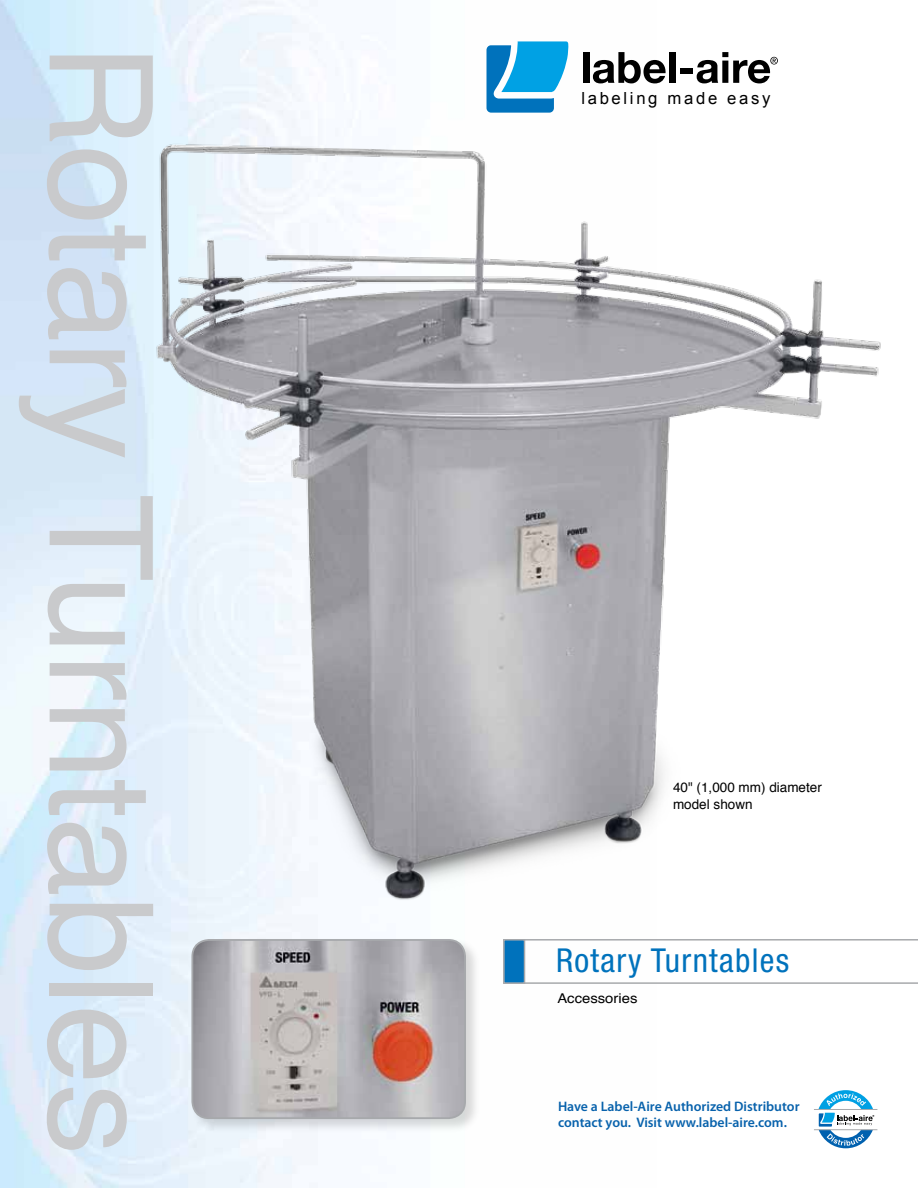
<style>
.page{position:relative;width:918px;height:1188px;background:#fff}
.page>*{position:absolute;margin:0;border:0;box-sizing:border-box;transform-origin:0 0}
.t1{font:143.85px "Helvetica";letter-spacing:-.01em;color:#c9cacc}
.t2{font:condensed 33px "Helvetica Neue";letter-spacing:.04em;color:#0072bc}
.t3{font:16.65px "Arial";letter-spacing:.16em;color:#000}
.t4{font:600 13.8px/16.5px "Myriad Pro";color:#0862ac}
.t5{font:13.5px/16.5px "Helvetica";color:#000}
.t6{font:13.5px "Helvetica";color:#000;scale:1.1 1}
</style>
<div class="page">
<img style="left:0;top:0;width:656px;height:1188px">
<img style="left:108px;top:94px;width:773px;height:829px">
<svg style="left:487px;top:41px;width:81px;height:72px"></svg>
<div style="left:583px;top:52px;width:6px;height:31px;background:#000"></div>
<svg style="left:593px;top:52px;width:73px;height:31px"></svg>
<div style="left:669px;top:52px;width:6px;height:31px;background:#000"></div>
<div style="left:680px;top:68px;width:13px;height:6px;background:#000"></div>
<svg style="left:697px;top:52px;width:81px;height:31px"></svg>
<hr style="left:814px;top:1109px;width:63px;height:1px;background:#a7a9ac">
<hr style="left:814px;top:1129px;width:63px;height:1px;background:#a7a9ac">
<svg style="left:818px;top:1090px;width:56px;height:58px"></svg>
<div style="left:190px;top:938px;width:291px;height:196px;background:#000;opacity:.15"></div>
<img style="left:192px;top:940px;width:273px;height:178px">
<div style="left:191px;top:939px;width:275px;height:180px;border:2px solid #a7a9ac;border-radius:17px"></div>
<svg style="left:525px;top:939px;width:393px;height:45px"></svg>
<div style="left:503px;top:939px;width:22px;height:45px;background:#0072bc;border:2px solid #a7a9ac"></div>
<h1 class="t1" style="left:211px;top:43px;width:1114px;rotate:90deg">Rotary Turntables</h1>
<p class="t3" style="left:581px;top:89px;width:191px">labeling made easy</p>
<p class="t5" style="left:673px;top:779px;width:150px">40" (1,000 mm) diameter model shown</p>
<h2 class="t2" style="left:556px;top:941px;width:235px">Rotary Turntables</h2>
<p class="t6" style="left:557px;top:988px;width:74px">Accessories</p>
<p class="t4" style="left:558px;top:1097px;width:243px">Have a Label-Aire Authorized Distributor contact you. Visit www.label-aire.com.</p>
</div>
